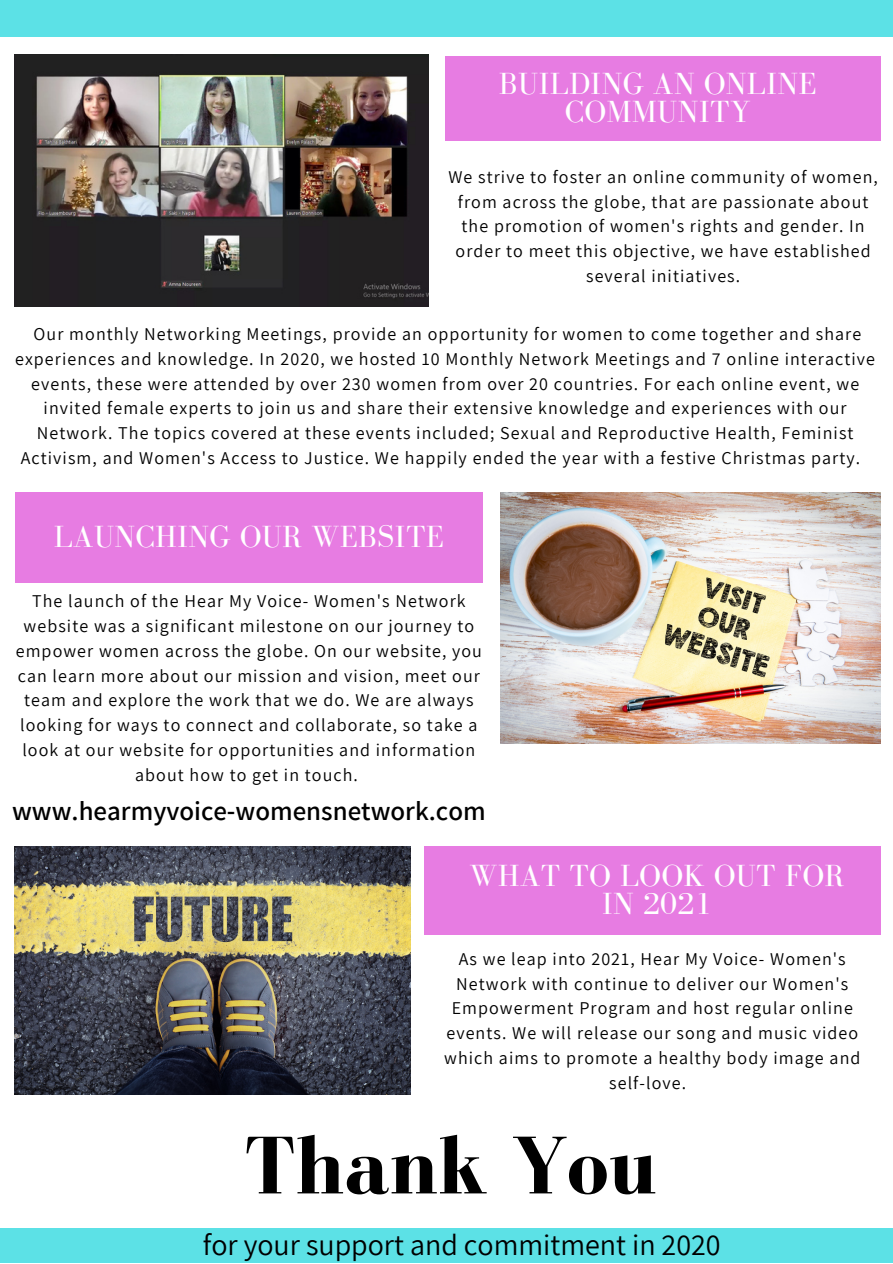
<style>
.page{position:relative;width:893px;height:1264px;background:#fff}
.page>*{position:absolute;margin:0;border:0;box-sizing:border-box;transform-origin:0 0}
.t1{font:700 83.85px "Bodoni FLF";color:#000}
.t2{font:31.5px/28px "Bodoni FLF";letter-spacing:.01em;color:#fff;text-align:center}
.t3{font:30px "Assistant";color:#000}
.t4{font:600 27px "Assistant";color:#000}
.t5{font:18px/24.8px "Assistant";letter-spacing:.06em;color:#000;text-align:center}
</style>
<div class="page">
<div style="left:0;top:1228px;width:892px;height:34px;background:#5ce1e6"></div>
<div style="left:0;top:0;width:892px;height:37px;background:#5ce1e6"></div>
<img style="left:15px;top:55px;width:414px;height:251px">
<img style="left:15px;top:846px;width:396px;height:248px">
<div style="left:445px;top:57px;width:435px;height:83px;background:#e77ce2"></div>
<div style="left:15px;top:492px;width:468px;height:90px;background:#e77ce2"></div>
<div style="left:424px;top:846px;width:456px;height:88px;background:#e77ce2"></div>
<img style="left:500px;top:492px;width:380px;height:252px">
<h2 class="t2" style="left:499px;top:70px;width:319px">BUILDING AN ONLINE<br>COMMUNITY</h2>
<p class="t5" style="left:448px;top:164px;width:431px">We strive to foster an online community of women, from across the globe, that are passionate about the promotion of women's rights and gender. In order to meet this objective, we have established several initiatives.</p>
<p class="t5" style="left:15px;top:321px;width:861px">Our monthly Networking Meetings, provide an opportunity for women to come together and share experiences and knowledge. In 2020, we hosted 10 Monthly Network Meetings and 7 online interactive events, these were attended by over 230 women from over 20 countries. For each online event, we invited female experts to join us and share their extensive knowledge and experiences with our Network. The topics covered at these events included; Sexual and Reproductive Health, Feminist Activism, and Women's Access to Justice. We happily ended the year with a festive Christmas party.</p>
<h2 class="t2" style="left:54px;top:522px;width:391px">LAUNCHING OUR WEBSITE</h2>
<p class="t5" style="left:16px;top:588px;width:467px">The launch of the Hear My Voice- Women's Network website was a significant milestone on our journey to empower women across the globe. On our website, you can learn more about our mission and vision, meet our team and explore the work that we do. We are always looking for ways to connect and collaborate, so take a look at our website for opportunities and information about how to get in touch.</p>
<h3 class="t4" style="left:12px;top:792px;width:475px">www.hearmyvoice-womensnetwork.com</h3>
<h2 class="t2" style="left:469px;top:861px;width:376px">WHAT TO LOOK OUT FOR<br>IN 2021</h2>
<p class="t5" style="left:444px;top:945px;width:418px">As we leap into 2021, Hear My Voice- Women's Network with continue to deliver our Women's Empowerment Program and host regular online events. We will release our song and music video which aims to promote a healthy body image and self-love.</p>
<h1 class="t1" style="left:244px;top:1120px;width:413px">Thank You</h1>
<h3 class="t3" style="left:203px;top:1224px;width:519px">for your support and commitment in 2020</h3>
</div>
